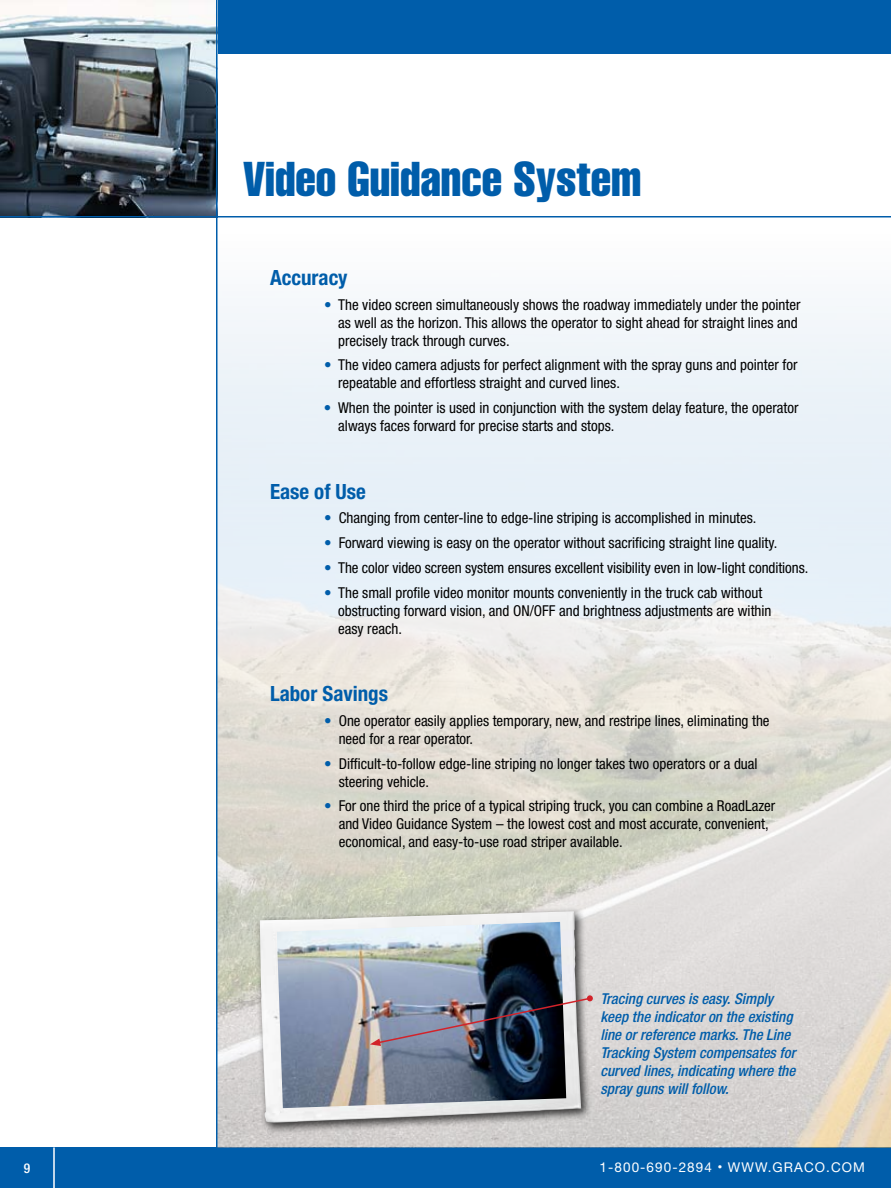
<style>
.page{position:relative;width:891px;height:1188px;background:#fff}
.page>*{position:absolute;margin:0;border:0;box-sizing:border-box;transform-origin:0 0}
.t1{font:48px "Helvetica LT Std Comp";color:#005daa}
.t2{font:700 condensed 21px "Helvetica Neue LT Std";color:#005daa}
.t3{font:condensed 15px/18px "Helvetica Neue LT Std";color:#000}
.t4{font:italic 500 condensed 15px/18px "Helvetica Neue LT Std";color:#005daa}
.t5{font:13.5px "Helvetica Neue LT Std";letter-spacing:.08em;color:#fff}
.t6{font:500 condensed 13.5px "Helvetica Neue LT Std";color:#fff}
.s1{color:#005daa}
.s2{font-size:9px}
</style>
<div class="page">
<div style="left:0;top:1148px;width:891px;height:40px;background:#005daa"></div>
<div style="left:217px;top:0;width:674px;height:54px;background:#005daa"></div>
<hr style="left:53px;top:1147px;width:2px;height:41px;background:#fff">
<img style="left:218px;top:306px;width:673px;height:842px">
<img style="left:0;top:0;width:216px;height:216px">
<div style="left:255px;top:907px;width:363px;height:254px;background:#000;opacity:.75"></div>
<img style="left:260px;top:911px;width:321px;height:213px">
<img style="left:277px;top:922px;width:289px;height:186px">
<img style="left:370px;top:995px;width:223px;height:51px">
<hr style="left:216px;top:0;width:2px;height:1188px;background:#005daa">
<hr style="left:0;top:216px;width:891px;height:2px;background:#005daa">
<p class="t6" style="left:24px;top:1160px;width:8px">9</p>
<h1 class="t1" style="left:243px;top:149px;width:400px">Video Guidance System</h1>
<h2 class="t2" style="left:270px;top:265px;width:79px">Accuracy</h2>
<p class="t3" style="left:338px;top:295px;width:464px;text-indent:-14px"><span class="s1">•</span> The video screen simultaneously shows the roadway immediately under the pointer as well as the horizon. This allows the operator to sight ahead for straight lines and precisely track through curves.</p>
<p class="t3" style="left:338px;top:356px;width:461px;text-indent:-14px"><span class="s1">•</span> The video camera adjusts for perfect alignment with the spray guns and pointer for repeatable and effortless straight and curved lines.</p>
<p class="t3" style="left:338px;top:399px;width:462px;text-indent:-14px"><span class="s1">•</span> When the pointer is used in conjunction with the system delay feature, the operator always faces forward for precise starts and stops.</p>
<h2 class="t2" style="left:270px;top:479px;width:97px">Ease of Use</h2>
<p class="t3" style="left:324px;top:509px;width:434px"><span class="s1">•</span> Changing from center-line to edge-line striping is accomplished in minutes.</p>
<p class="t3" style="left:324px;top:534px;width:455px"><span class="s1">•</span> Forward viewing is easy on the operator without sacrificing straight line quality.</p>
<p class="t3" style="left:324px;top:559px;width:486px"><span class="s1">•</span> The color video screen system ensures excellent visibility even in low-light conditions.</p>
<p class="t3" style="left:338px;top:583px;width:435px;text-indent:-14px"><span class="s1">•</span> The small profile video monitor mounts conveniently in the truck cab without obstructing forward vision, and ON/OFF and brightness adjustments are within easy reach.</p>
<h2 class="t2" style="left:270px;top:681px;width:120px">Labor Savings</h2>
<p class="t3" style="left:339px;top:712px;width:432px;text-indent:-15px"><span class="s1">•</span> One operator easily applies temporary, new, and restripe lines, eliminating the need for a rear operator.</p>
<p class="t3" style="left:339px;top:754px;width:420px;text-indent:-15px"><span class="s1">•</span> Difficult-to-follow edge-line striping no longer takes two operators or a dual steering vehicle.</p>
<p class="t3" style="left:339px;top:797px;width:438px;text-indent:-15px"><span class="s1">•</span> For one third the price of a typical striping truck, you can combine a RoadLazer and Video Guidance System – the lowest cost and most accurate, convenient, economical, and easy-to-use road striper available.</p>
<p class="t4" style="left:600px;top:990px;width:197px">Tracing curves is easy. Simply keep the indicator on the existing line or reference marks. The Line<br>Tracking System compensates for curved lines, indicating where the spray guns will follow.</p>
<p class="t5" style="left:600px;top:1159px;width:267px">1-800-690-2894 <span class="s2">•</span> WWW.GRACO.COM</p>
</div>
